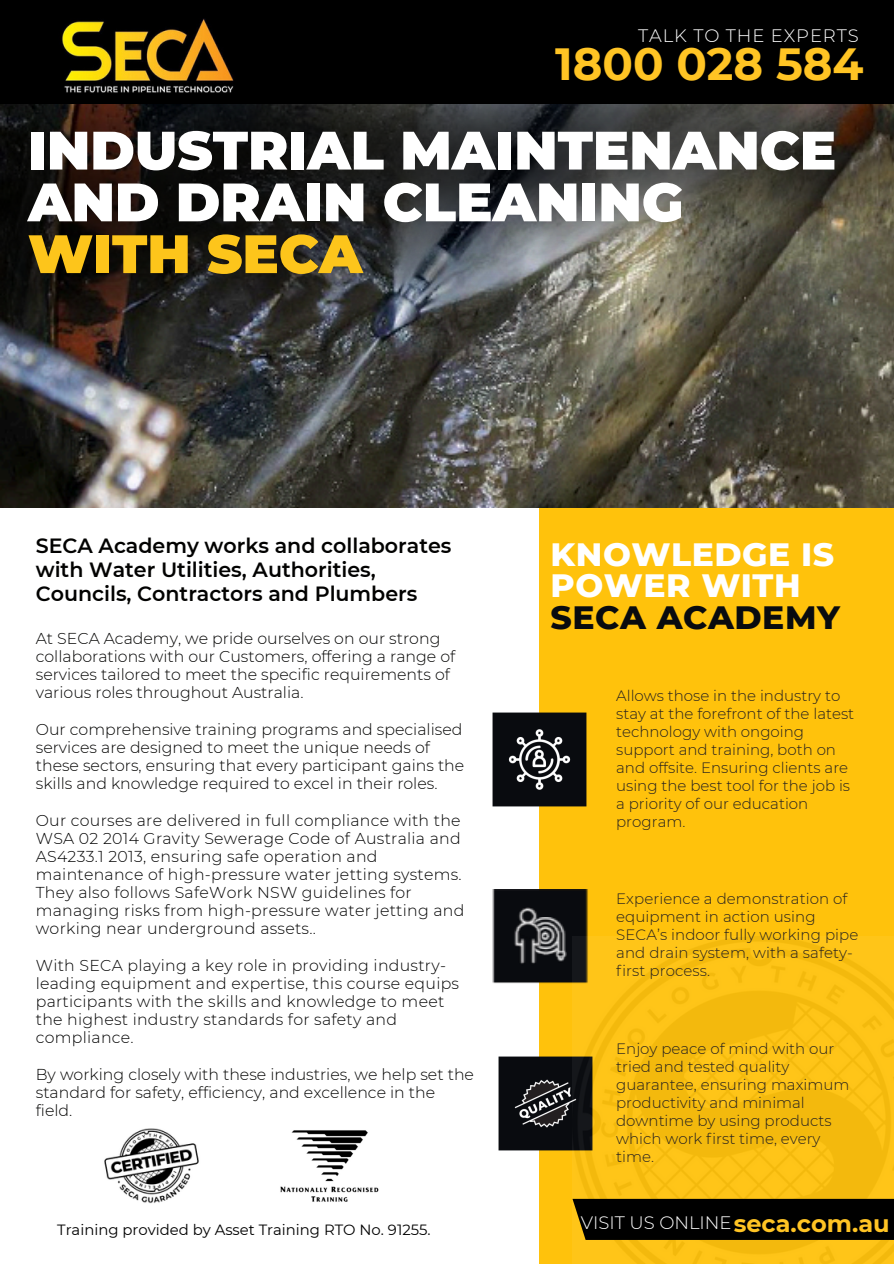
<style>
.page{position:relative;width:894px;height:1264px;background:#fff}
.page>*{position:absolute;margin:0;border:0;box-sizing:border-box;transform-origin:0 0}
.t1{font:900 54px/51.8px "Montserrat";color:#fff}
.t2{font:700 45px "Montserrat";color:#ffc424}
.t3{font:800 33px/31.5px "Montserrat";letter-spacing:.015em;color:#fff}
.t4{font:700 24px "Montserrat";color:#ffc424}
.t5{font:600 20.55px/24.5px "Montserrat";color:#020201}
.t6{font:300 18px "Montserrat";letter-spacing:.05em;color:#fff}
.t7{font:300 18px "Montserrat";color:#fff}
.t8{font:300 15.75px/18px "Montserrat";letter-spacing:.015em;color:#000}
.t9{font:300 15.75px/18px "Montserrat";color:#020201}
.t10{font:300 15px/18px "Montserrat";color:#231f20}
.t11{font:14.85px "Montserrat";color:#000}
.s1{color:#fdc51b}
.s2{color:#090b0f}
</style>
<div class="page">
<div style="left:539px;top:505px;width:354px;height:758px;background:#ffc20c"></div>
<img style="left:0;top:281px;width:893px;height:226px">
<img style="left:651px;top:104px;width:242px;height:177px">
<img style="left:0;top:292px;width:506px;height:82px">
<img style="left:0;top:104px;width:651px;height:188px">
<img style="left:498px;top:1056px;width:74px;height:95px">
<img style="left:492px;top:889px;width:96px;height:94px">
<img style="left:541px;top:917px;width:25px;height:45px">
<img style="left:513px;top:907px;width:28px;height:58px">
<img style="left:492px;top:712px;width:95px;height:95px">
<img style="left:572px;top:936px;width:321px;height:327px">
<img style="left:104px;top:1128px;width:95px;height:75px">
<div style="left:572px;top:1198px;width:321px;height:41px;background:#000"></div>
<div style="left:0;top:0;width:893px;height:104px;background:#000"></div>
<img style="left:42px;top:19px;width:214px;height:76px">
<img style="left:280px;top:1130px;width:99px;height:72px">
<p class="t6" style="left:638px;top:24px;width:222px">TALK TO THE EXPERTS</p>
<p class="t2" style="left:555px;top:36px;width:310px">1800 028 584</p>
<h1 class="t1" style="left:28px;top:124px;width:809px">INDUSTRIAL MAINTENANCE<br>AND DRAIN CLEANING<br><span class="s1">WITH SECA</span></h1>
<p class="t5" style="left:36px;top:533px;width:417px">SECA Academy works and collaborates with Water Utilities, Authorities,<br>Councils, Contractors and Plumbers</p>
<p class="t3" style="left:550px;top:538px;width:291px">KNOWLEDGE IS<br>POWER WITH<br><span class="s2">SECA ACADEMY</span></p>
<p class="t9" style="left:36px;top:629px;width:421px">At SECA Academy, we pride ourselves on our strong collaborations with our Customers, offering a range of services tailored to meet the specific requirements of various roles throughout Australia.</p>
<p class="t9" style="left:36px;top:720px;width:430px">Our comprehensive training programs and specialised services are designed to meet the unique needs of these sectors, ensuring that every participant gains the skills and knowledge required to excel in their roles.</p>
<h3 class="t8" style="left:36px;top:811px;width:430px">Our courses are delivered in full compliance with the WSA 02 2014 Gravity Sewerage Code of Australia and AS4233.1 2013, ensuring safe operation and maintenance of high-pressure water jetting systems.<br>They also follows SafeWork NSW guidelines for managing risks from high-pressure water jetting and working near underground assets..</h3>
<h5 class="t8" style="left:36px;top:956px;width:425px">With SECA playing a key role in providing industry&shy;leading equipment and expertise, this course equips participants with the skills and knowledge to meet the highest industry standards for safety and compliance.</h5>
<p class="t9" style="left:36px;top:1065px;width:439px">By working closely with these industries, we help set the standard for safety, efficiency, and excellence in the field.</p>
<p class="t11" style="left:57px;top:1220px;width:375px">Training provided by Asset Training RTO No. 91255.</p>
<h5 class="t10" style="left:616px;top:687px;width:239px">Allows those in the industry to stay at the forefront of the latest technology with ongoing support and training, both on and offsite. Ensuring clients are using the best tool for the job is a priority of our education program.</h5>
<p class="t10" style="left:616px;top:889px;width:243px">Experience a demonstration of equipment in action using<br>SECA’s indoor fully working pipe and drain system, with a safety&shy;first process.</p>
<p class="t10" style="left:616px;top:1039px;width:235px">Enjoy peace of mind with our tried and tested quality guarantee, ensuring maximum productivity and minimal downtime by using products which work first time, every time.</p>
<p class="t7" style="left:580px;top:1211px;width:152px">VISIT US ONLINE</p>
<h2 class="t4" style="left:733px;top:1208px;width:157px">seca.com.au</h2>
</div>
